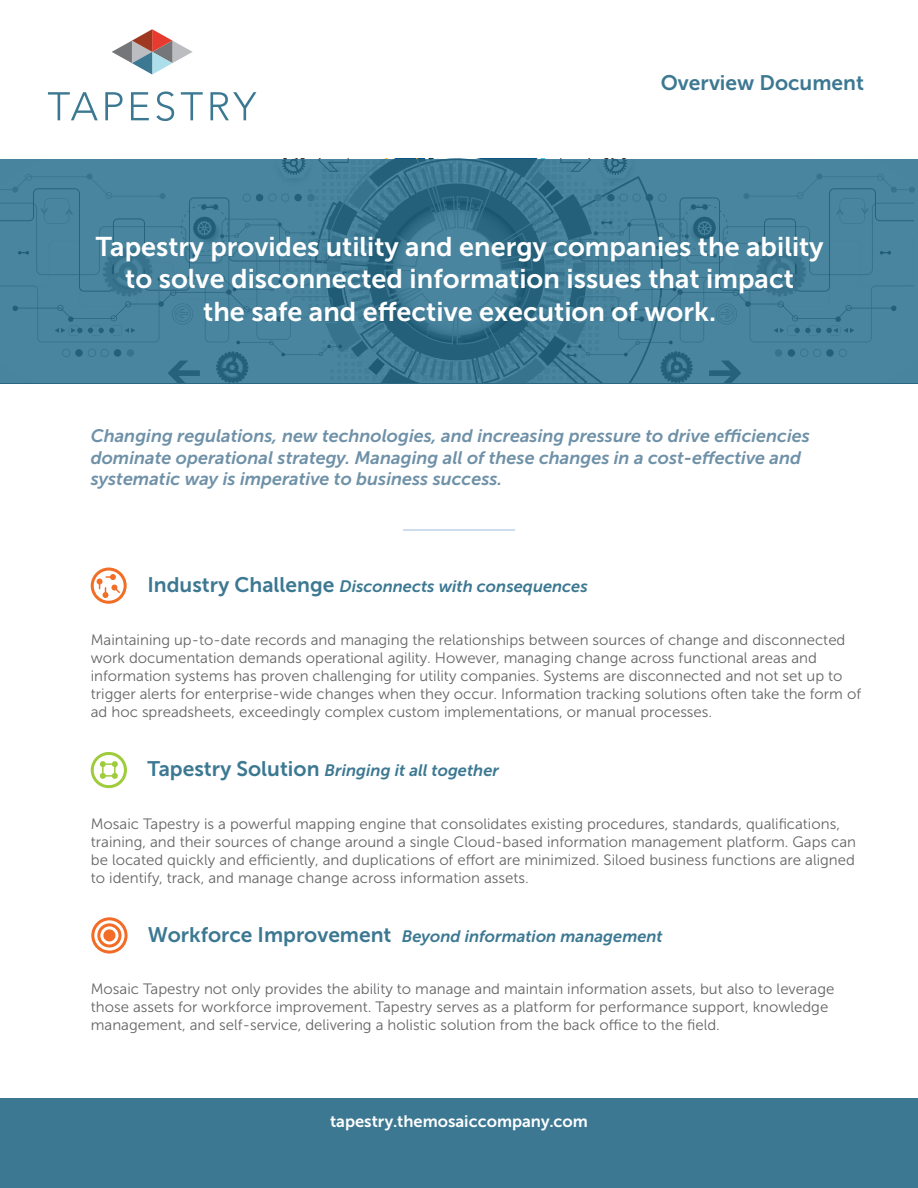
<style>
.page{position:relative;width:918px;height:1188px;background:#fff}
.page>*{position:absolute;margin:0;border:0;box-sizing:border-box;transform-origin:0 0}
.t1{font:27px/32.4px "Museo Sans 700";color:#fff;text-align:center}
.t2{font:21px "Museo Sans 700";color:#3c7892}
.Paragraph_-_italic{font:italic 18px/21.6px "Museo Sans 700";color:#6f91a8}
.t3{font:italic 16.5px "Museo Sans 700";color:#3c7892}
.t4{font:16.5px "Museo Sans 700";color:#fff}
.Paragraph_Style_1{font:15px/18px "Museo Sans 300";color:#656568}
.s1{font-style:normal;font-size:21px}
</style>
<div class="page">
<div style="left:0;top:1098px;width:918px;height:90px;background:#3c7892"></div>
<hr style="left:403px;top:530px;width:112px;height:1px;background:#9bbbdb">
<svg style="left:91px;top:917px;width:37px;height:37px"></svg>
<svg style="left:90px;top:567px;width:37px;height:37px"></svg>
<svg style="left:90px;top:752px;width:37px;height:36px"></svg>
<svg style="left:112px;top:29px;width:81px;height:46px"></svg>
<svg style="left:48px;top:92px;width:50px;height:28px"></svg>
<svg style="left:105px;top:92px;width:18px;height:28px"></svg>
<svg style="left:131px;top:92px;width:18px;height:28px"></svg>
<svg style="left:156px;top:91px;width:18px;height:30px"></svg>
<svg style="left:181px;top:92px;width:22px;height:28px"></svg>
<svg style="left:210px;top:92px;width:46px;height:28px"></svg>
<svg style="left:0;top:159px;width:918px;height:225px;background:#427e98"></svg>
<p class="t2" style="left:661px;top:71px;width:205px">Overview Document</p>
<p class="t1" style="left:96px;top:230px;width:729px">Tapestry provides utility and energy companies the ability to solve disconnected information issues that impact<br>the safe and effective execution of work.</p>
<p class="Paragraph_-_italic" style="left:91px;top:425px;width:721px">Changing regulations, new technologies, and increasing pressure to drive efficiencies dominate operational strategy. Managing all of these changes in a cost-effective and systematic way is imperative to business success.</p>
<p class="t3" style="left:147px;top:577px;width:442px"><span class="s1">Industry Challenge</span> Disconnects with consequences</p>
<p class="Paragraph_Style_1" style="left:91px;top:631px;width:772px">Maintaining up-to-date records and managing the relationships between sources of change and disconnected work documentation demands operational agility. However, managing change across functional areas and information systems has proven challenging for utility companies. Systems are disconnected and not set up to trigger alerts for enterprise-wide changes when they occur. Information tracking solutions often take the form of ad hoc spreadsheets, exceedingly complex custom implementations, or manual processes.</p>
<p class="t3" style="left:147px;top:761px;width:353px"><span class="s1">Tapestry Solution</span> Bringing it all together</p>
<p class="Paragraph_Style_1" style="left:91px;top:815px;width:767px">Mosaic Tapestry is a powerful mapping engine that consolidates existing procedures, standards, qualifications, training, and their sources of change around a single Cloud-based information management platform. Gaps can be located quickly and efficiently, and duplications of effort are minimized. Siloed business functions are aligned to identify, track, and manage change across information assets.</p>
<p class="t3" style="left:148px;top:927px;width:516px"><span class="s1">Workforce Improvement</span> Beyond information management</p>
<p class="Paragraph_Style_1" style="left:91px;top:980px;width:745px">Mosaic Tapestry not only provides the ability to manage and maintain information assets, but also to leverage those assets for workforce improvement. Tapestry serves as a platform for performance support, knowledge management, and self-service, delivering a holistic solution from the back office to the field.</p>
<p class="t4" style="left:330px;top:1112px;width:259px">tapestry.themosaiccompany.com</p>
</div>
